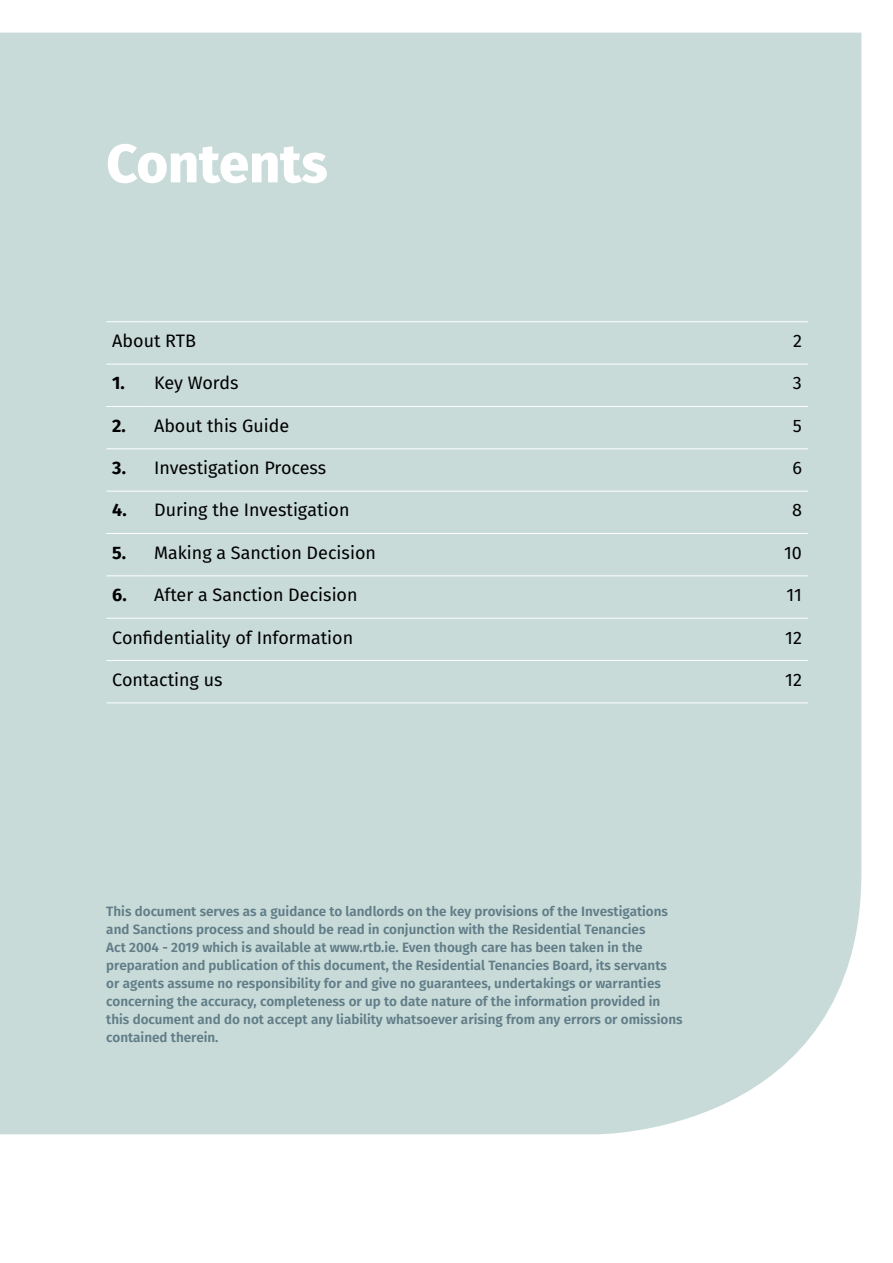
<style>
.page{position:relative;width:893px;height:1263px;background:#fff}
.page>*{position:absolute;margin:0;border:0;box-sizing:border-box;transform-origin:0 0}
.t1{font:800 54px "Fira Sans";color:#fff}
.BODY{font:18px "Fira Sans";color:#000}
.BODY-2{font:700 18px "Fira Sans";color:#000}
.BODY-3{font:600 13.5px/18px "Fira Sans";color:#617d88}
</style>
<div class="page">
<div style="left:0;top:33px;width:861px;height:1101px;background:#c8dbd8"></div>
<hr style="left:106px;top:321px;width:42px;height:1px;background:#fff">
<hr style="left:148px;top:321px;width:660px;height:1px;background:#fff">
<hr style="left:106px;top:364px;width:42px;height:1px;background:#fff">
<hr style="left:148px;top:364px;width:660px;height:1px;background:#fff">
<hr style="left:106px;top:406px;width:42px;height:1px;background:#fff">
<hr style="left:148px;top:406px;width:660px;height:1px;background:#fff">
<hr style="left:106px;top:448px;width:42px;height:1px;background:#fff">
<hr style="left:148px;top:448px;width:660px;height:1px;background:#fff">
<hr style="left:106px;top:491px;width:42px;height:1px;background:#fff">
<hr style="left:148px;top:491px;width:660px;height:1px;background:#fff">
<hr style="left:106px;top:533px;width:42px;height:1px;background:#fff">
<hr style="left:148px;top:533px;width:660px;height:1px;background:#fff">
<hr style="left:106px;top:575px;width:42px;height:1px;background:#fff">
<hr style="left:148px;top:575px;width:660px;height:1px;background:#fff">
<hr style="left:106px;top:618px;width:42px;height:1px;background:#fff">
<hr style="left:148px;top:618px;width:660px;height:1px;background:#fff">
<hr style="left:106px;top:660px;width:42px;height:1px;background:#fff">
<hr style="left:148px;top:660px;width:660px;height:1px;background:#fff">
<hr style="left:106px;top:702px;width:42px;height:1px;background:#fff">
<hr style="left:148px;top:702px;width:660px;height:1px;background:#fff">
<h1 class="t1" style="left:106px;top:117px;width:223px">Contents</h1>
<p class="BODY" style="left:112px;top:327px;width:85px">About RTB</p>
<p class="BODY" style="left:793px;top:327px;width:10px">2</p>
<p class="BODY-2" style="left:112px;top:368px;width:14px">1.</p>
<p class="BODY" style="left:154px;top:370px;width:86px">Key Words</p>
<p class="BODY" style="left:793px;top:370px;width:10px">3</p>
<p class="BODY-2" style="left:112px;top:410px;width:15px">2.</p>
<p class="BODY" style="left:154px;top:412px;width:137px">About this Guide</p>
<p class="BODY" style="left:793px;top:412px;width:11px">5</p>
<p class="BODY-2" style="left:112px;top:453px;width:15px">3.</p>
<p class="BODY" style="left:154px;top:454px;width:174px">Investigation Process</p>
<p class="BODY" style="left:792px;top:454px;width:11px">6</p>
<p class="BODY-2" style="left:112px;top:495px;width:16px">4.</p>
<p class="BODY" style="left:154px;top:497px;width:197px">During the Investigation</p>
<p class="BODY" style="left:792px;top:497px;width:11px">8</p>
<p class="BODY-2" style="left:112px;top:537px;width:15px">5.</p>
<p class="BODY" style="left:154px;top:539px;width:223px">Making a Sanction Decision</p>
<p class="BODY" style="left:784px;top:539px;width:19px">10</p>
<p class="BODY-2" style="left:112px;top:580px;width:16px">6.</p>
<p class="BODY" style="left:154px;top:581px;width:205px">After a Sanction Decision</p>
<p class="BODY" style="left:787px;top:581px;width:17px">11</p>
<p class="BODY" style="left:112px;top:624px;width:242px">Confidentiality of Information</p>
<p class="BODY" style="left:785px;top:624px;width:18px">12</p>
<p class="BODY" style="left:112px;top:666px;width:112px">Contacting us</p>
<p class="BODY" style="left:785px;top:666px;width:18px">12</p>
<p class="BODY-3" style="left:106px;top:901px;width:578px">This document serves as a guidance to landlords on the key provisions of the Investigations and Sanctions process and should be read in conjunction with the Residential Tenancies<br>Act 2004 - 2019 which is available at www.rtb.ie. Even though care has been taken in the preparation and publication of this document, the Residential Tenancies Board, its servants or agents assume no responsibility for and give no guarantees, undertakings or warranties concerning the accuracy, completeness or up to date nature of the information provided in this document and do not accept any liability whatsoever arising from any errors or omissions contained therein.</p>
</div>
